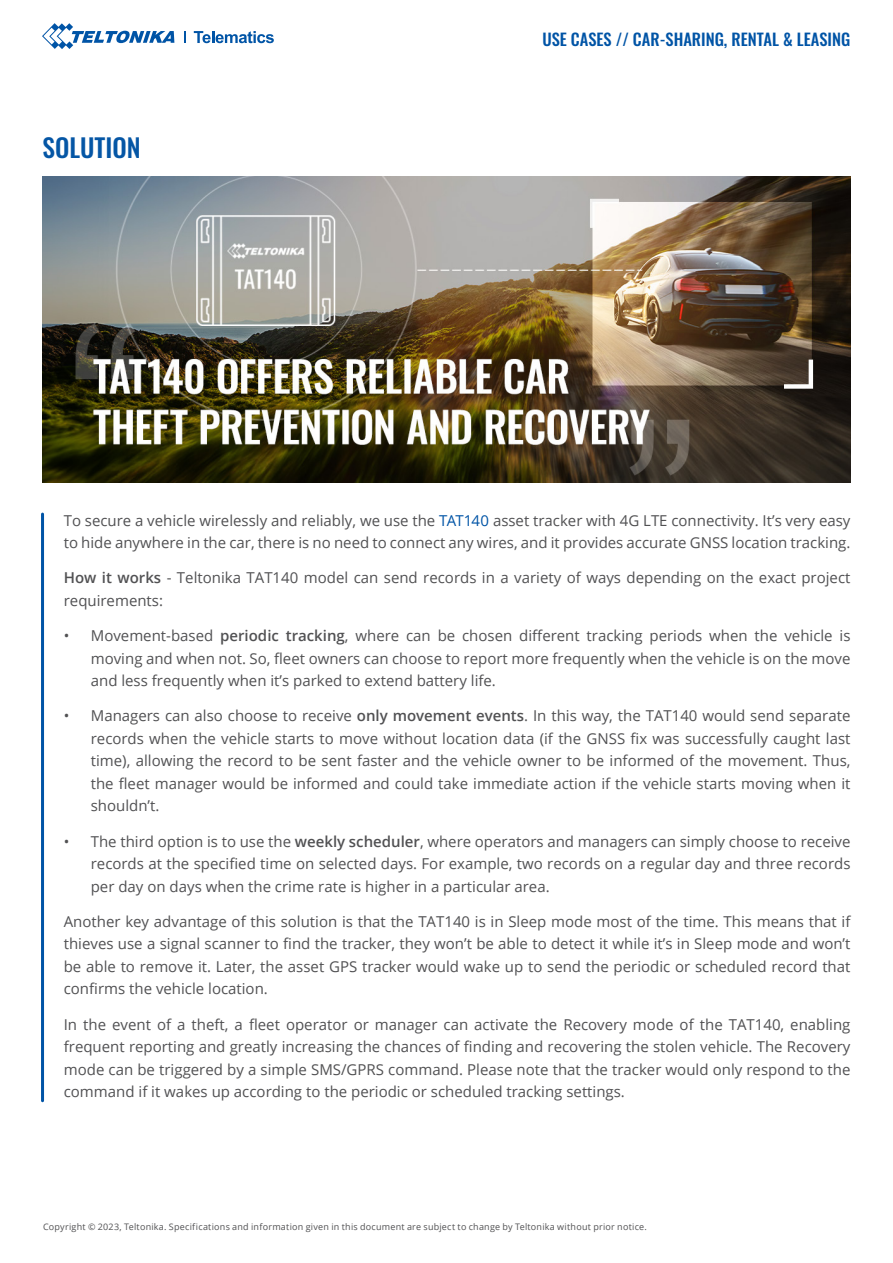
<style>
.page{position:relative;width:893px;height:1263px;background:#fff}
.page>*{position:absolute;margin:0;border:0;box-sizing:border-box;transform-origin:0 0}
.t1{font:500 25.5px "Oswald";color:#0556a5}
.t2{font:500 16.5px "Oswald";color:#0054a6}
.t3{font:15px/22.5px "Open Sans";color:#515153;text-align:justify}
.t4{font:9px "Open Sans";letter-spacing:.025em;color:#515153}
.s1{color:#0054a6}
.s2{font-weight:600}
</style>
<div class="page">
<svg style="left:184px;top:31px;width:1px;height:12px"></svg>
<svg style="left:42px;top:23px;width:132px;height:26px"></svg>
<svg style="left:194px;top:31px;width:80px;height:12px"></svg>
<hr style="left:41px;top:514px;width:3px;height:587px;background:#0054a6">
<img style="left:43px;top:176px;width:808px;height:306px">
<h1 class="t1" style="left:43px;top:134px;width:100px">SOLUTION</h1>
<p class="t2" style="left:542px;top:31px;width:309px">USE CASES // CAR-SHARING, RENTAL &amp; LEASING</p>
<p class="t3" style="left:64px;top:508px;width:788px">To secure a vehicle wirelessly and reliably, we use the <span class="s1">TAT140</span> asset tracker with 4G LTE connectivity. It’s very easy to hide anywhere in the car, there is no need to connect any wires, and it provides accurate GNSS location tracking.</p>
<p class="t3" style="left:64px;top:566px;width:788px"><span class="s2">How it works</span> - Teltonika TAT140 model can send records in a variety of ways depending on the exact project requirements:</p>
<p class="t3" style="left:91px;top:624px;width:761px;text-indent:-27px">• Movement-based <span class="s2">periodic tracking</span>, where can be chosen different tracking periods when the vehicle is moving and when not. So, fleet owners can choose to report more frequently when the vehicle is on the move and less frequently when it’s parked to extend battery life.</p>
<p class="t3" style="left:91px;top:704px;width:761px;text-indent:-27px">• Managers can also choose to receive <span class="s2">only movement events</span>. In this way, the TAT140 would send separate records when the vehicle starts to move without location data (if the GNSS fix was successfully caught last time), allowing the record to be sent faster and the vehicle owner to be informed of the movement. Thus, the fleet manager would be informed and could take immediate action if the vehicle starts moving when it shouldn’t.</p>
<p class="t3" style="left:91px;top:829px;width:761px;text-indent:-27px">• The third option is to use the <span class="s2">weekly scheduler</span>, where operators and managers can simply choose to receive records at the specified time on selected days. For example, two records on a regular day and three records per day on days when the crime rate is higher in a particular area.</p>
<p class="t3" style="left:64px;top:910px;width:788px">Another key advantage of this solution is that the TAT140 is in Sleep mode most of the time. This means that if thieves use a signal scanner to find the tracker, they won’t be able to detect it while it’s in Sleep mode and won’t be able to remove it. Later, the asset GPS tracker would wake up to send the periodic or scheduled record that confirms the vehicle location.</p>
<p class="t3" style="left:64px;top:1012px;width:788px">In the event of a theft, a fleet operator or manager can activate the Recovery mode of the TAT140, enabling frequent reporting and greatly increasing the chances of finding and recovering the stolen vehicle. The Recovery mode can be triggered by a simple SMS/GPRS command. Please note that the tracker would only respond to the command if it wakes up according to the periodic or scheduled tracking settings.</p>
<p class="t4" style="left:43px;top:1221px;width:605px">Copyright © 2023, Teltonika. Specifications and information given in this document are subject to change by Teltonika without prior notice.</p>
</div>
